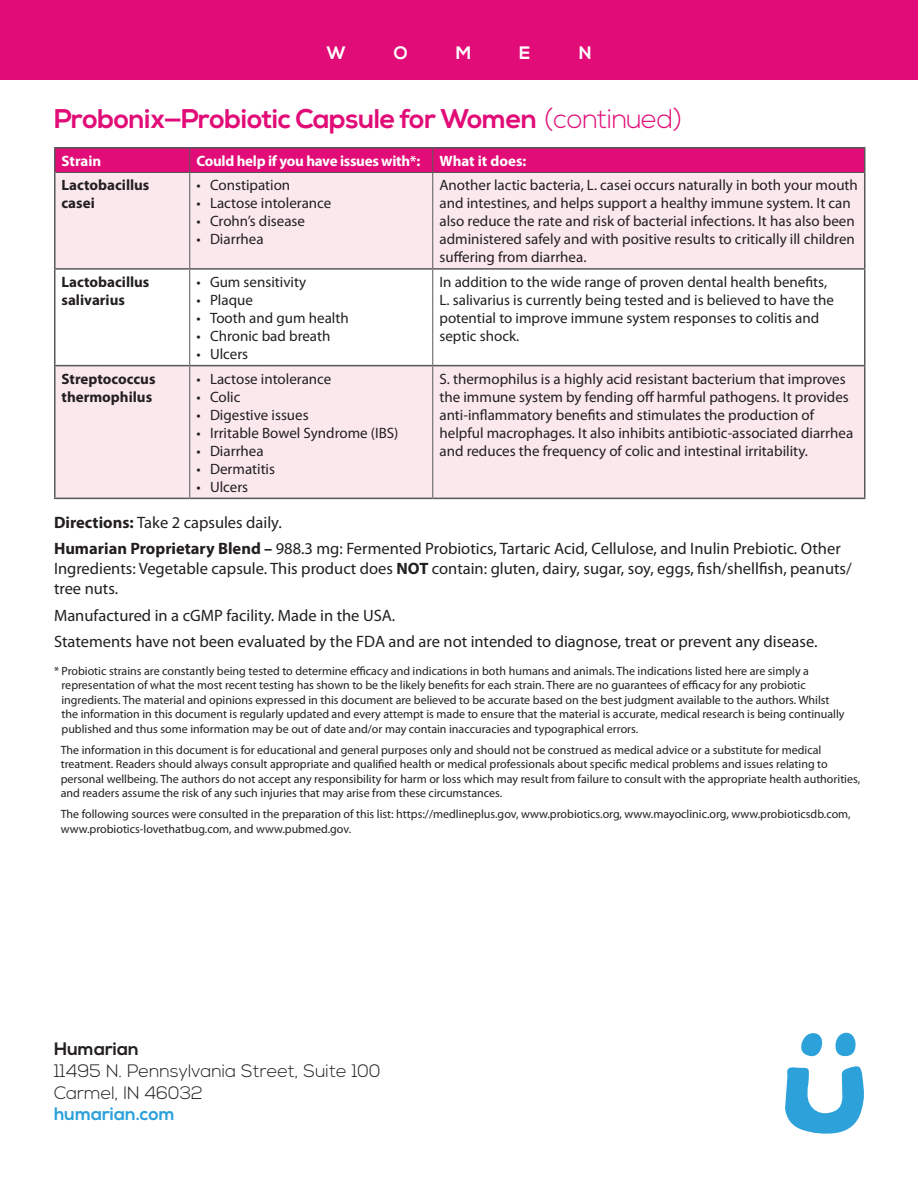
<style>
.page{position:relative;width:918px;height:1188px;background:#fff}
.page>*{position:absolute;margin:0;border:0;box-sizing:border-box;transform-origin:0 0}
.t1{font:700 27px "Nexa";letter-spacing:-.015em;color:#e10c77}
.t2{font:300 18px/21.6px "Nexa";color:#231f20}
.t3{font:700 18px "Nexa";color:#2ca1da}
.t4{font:700 18px "Nexa";color:#231f20}
.t5{font:700 18px "Nexa";color:#fff}
.t6{font:16.5px/26.5px "Myriad Pro";color:#231f20}
.t7{font:15px/18px "Myriad Pro";color:#231f20}
.t8{font:700 15px/18px "Myriad Pro";color:#231f20}
.t9{font:700 15px "Myriad Pro";letter-spacing:-.02em;color:#fff}
.t10{font:700 15px "Myriad Pro";color:#fff}
.t11{font:12px/14.4px "Myriad Pro";color:#231f20}
.s1{font-weight:300}
.s2{font-weight:700}
</style>
<div class="page">
<div style="left:0;top:0;width:918px;height:80px;background:#e10c77"></div>
<svg style="left:56px;top:173px;width:808px;height:325px;fill:#fae8ed"></svg>
<hr style="left:54px;top:147px;width:136px;height:1px;background:#57585a">
<hr style="left:54px;top:148px;width:2px;height:24px;background:#57585a">
<hr style="left:190px;top:147px;width:243px;height:1px;background:#57585a">
<hr style="left:433px;top:147px;width:433px;height:1px;background:#57585a">
<hr style="left:864px;top:148px;width:2px;height:24px;background:#57585a">
<div style="left:55px;top:148px;width:810px;height:24px;background:#e10c77"></div>
<hr style="left:56px;top:172px;width:134px;height:1px;background:#57585a">
<hr style="left:190px;top:172px;width:243px;height:1px;background:#57585a">
<hr style="left:433px;top:172px;width:431px;height:1px;background:#57585a">
<hr style="left:54px;top:172px;width:2px;height:96px;background:#57585a">
<hr style="left:864px;top:172px;width:2px;height:96px;background:#57585a">
<hr style="left:54px;top:268px;width:136px;height:2px;background:#57585a">
<hr style="left:54px;top:270px;width:2px;height:95px;background:#57585a">
<hr style="left:190px;top:268px;width:243px;height:2px;background:#57585a">
<hr style="left:433px;top:268px;width:433px;height:2px;background:#57585a">
<hr style="left:864px;top:270px;width:2px;height:95px;background:#57585a">
<hr style="left:54px;top:365px;width:136px;height:1px;background:#57585a">
<hr style="left:54px;top:366px;width:2px;height:132px;background:#57585a">
<hr style="left:190px;top:365px;width:243px;height:1px;background:#57585a">
<hr style="left:433px;top:365px;width:433px;height:1px;background:#57585a">
<hr style="left:864px;top:366px;width:2px;height:132px;background:#57585a">
<hr style="left:54px;top:498px;width:136px;height:1px;background:#57585a">
<hr style="left:190px;top:498px;width:243px;height:1px;background:#57585a">
<hr style="left:433px;top:498px;width:433px;height:1px;background:#57585a">
<hr style="left:189px;top:173px;width:1px;height:95px;background:#57585a">
<hr style="left:432px;top:173px;width:1px;height:95px;background:#57585a">
<hr style="left:189px;top:270px;width:1px;height:95px;background:#57585a">
<hr style="left:432px;top:270px;width:1px;height:95px;background:#57585a">
<hr style="left:189px;top:366px;width:1px;height:132px;background:#57585a">
<hr style="left:432px;top:366px;width:1px;height:132px;background:#57585a">
<svg style="left:785px;top:1066px;width:79px;height:68px"></svg>
<svg style="left:801px;top:1033px;width:22px;height:24px"></svg>
<svg style="left:835px;top:1032px;width:21px;height:25px"></svg>
<h2 class="t5" style="left:326px;top:43px;width:21px">W</h2>
<h2 class="t5" style="left:394px;top:43px;width:16px">O</h2>
<h2 class="t5" style="left:456px;top:43px;width:17px">M</h2>
<h2 class="t5" style="left:519px;top:43px;width:13px">E</h2>
<h2 class="t5" style="left:579px;top:43px;width:14px">N</h2>
<h1 class="t1" style="left:54px;top:103px;width:630px">Probonix—Probiotic Capsule for Women <span class="s1">(continued)</span></h1>
<p class="t9" style="left:62px;top:151px;width:41px">Strain</p>
<p class="t9" style="left:196px;top:151px;width:225px">Could help if you have issues with*:</p>
<p class="t10" style="left:440px;top:151px;width:88px">What it does:</p>
<p class="t8" style="left:62px;top:176px;width:90px">Lactobacillus casei</p>
<p class="t7" style="left:196px;top:176px;width:95px">• Constipation</p>
<p class="t7" style="left:440px;top:176px;width:420px">Another lactic bacteria, L. casei occurs naturally in both your mouth and intestines, and helps support a healthy immune system. It can also reduce the rate and risk of bacterial infections. It has also been administered safely and with positive results to critically ill children suffering from diarrhea.</p>
<p class="t7" style="left:196px;top:194px;width:136px">• Lactose intolerance</p>
<p class="t7" style="left:196px;top:212px;width:110px">• Crohn’s disease</p>
<p class="t7" style="left:196px;top:230px;width:69px">• Diarrhea</p>
<p class="t8" style="left:62px;top:272px;width:90px">Lactobacillus salivarius</p>
<p class="t7" style="left:196px;top:273px;width:111px">• Gum sensitivity</p>
<p class="t7" style="left:196px;top:291px;width:58px">• Plaque</p>
<p class="t7" style="left:196px;top:309px;width:154px">• Tooth and gum health</p>
<p class="t7" style="left:196px;top:327px;width:135px">• Chronic bad breath</p>
<p class="t7" style="left:196px;top:345px;width:53px">• Ulcers</p>
<p class="t8" style="left:62px;top:369px;width:96px">Streptococcus thermophilus</p>
<p class="t7" style="left:196px;top:369px;width:136px">• Lactose intolerance</p>
<p class="t7" style="left:196px;top:387px;width:46px">• Colic</p>
<p class="t7" style="left:196px;top:405px;width:114px">• Digestive issues</p>
<p class="t7" style="left:196px;top:423px;width:204px">• Irritable Bowel Syndrome (IBS)</p>
<p class="t7" style="left:196px;top:441px;width:69px">• Diarrhea</p>
<p class="t7" style="left:196px;top:459px;width:80px">• Dermatitis</p>
<p class="t7" style="left:196px;top:477px;width:53px">• Ulcers</p>
<p class="t7" style="left:440px;top:273px;width:396px">In addition to the wide range of proven dental health benefits, L. salivarius is currently being tested and is believed to have the potential to improve immune system responses to colitis and septic shock.</p>
<p class="t7" style="left:440px;top:369px;width:415px">S. thermophilus is a highly acid resistant bacterium that improves the immune system by fending off harmful pathogens. It provides anti-inflammatory benefits and stimulates the production of helpful macrophages. It also inhibits antibiotic-associated diarrhea and reduces the frequency of colic and intestinal irritability.</p>
<h3 class="t6" style="left:54px;top:509px;width:788px"><span class="s2">Directions:</span> Take 2 capsules daily.<br><span class="s2">Humarian Proprietary Blend –</span> 988.3 mg: Fermented Probiotics, Tartaric Acid, Cellulose, and Inulin Prebiotic. Other</h3>
<h3 class="t6" style="left:54px;top:559px;width:799px;line-height:19.8px">Ingredients: Vegetable capsule. This product does <span class="s2">NOT</span> contain: gluten, dairy, sugar, soy, eggs, fish/shellfish, peanuts/ tree nuts.</h3>
<h3 class="t6" style="left:54px;top:602px;width:765px">Manufactured in a cGMP facility. Made in the USA.<br>Statements have not been evaluated by the FDA and are not intended to diagnose, treat or prevent any disease.</h3>
<p class="t11" style="left:62px;top:664px;width:785px;text-indent:-8px">* Probiotic strains are constantly being tested to determine efficacy and indications in both humans and animals. The indications listed here are simply a representation of what the most recent testing has shown to be the likely benefits for each strain. There are no guarantees of efficacy for any probiotic ingredients. The material and opinions expressed in this document are believed to be accurate based on the best judgment available to the authors. Whilst the information in this document is regularly updated and every attempt is made to ensure that the material is accurate, medical research is being continually published and thus some information may be out of date and/or may contain inaccuracies and typographical errors.</p>
<p class="t11" style="left:61px;top:742px;width:801px">The information in this document is for educational and general purposes only and should not be construed as medical advice or a substitute for medical treatment. Readers should always consult appropriate and qualified health or medical professionals about specific medical problems and issues relating to personal wellbeing. The authors do not accept any responsibility for harm or loss which may result from failure to consult with the appropriate health authorities, and readers assume the risk of any such injuries that may arise from these circumstances.</p>
<p class="t11" style="left:61px;top:807px;width:792px">The following sources were consulted in the preparation of this list: https://medlineplus.gov, www.probiotics.org, www.mayoclinic.org, www.probioticsdb.com, www.probiotics-lovethatbug.com, and www.pubmed.gov.</p>
<h2 class="t4" style="left:54px;top:1039px;width:86px">Humarian</h2>
<h2 class="t2" style="left:54px;top:1061px;width:328px">11495 N. Pennsylvania Street, Suite 100<br>Carmel, IN 46032</h2>
<h2 class="t3" style="left:54px;top:1104px;width:123px">humarian.com</h2>
</div>
